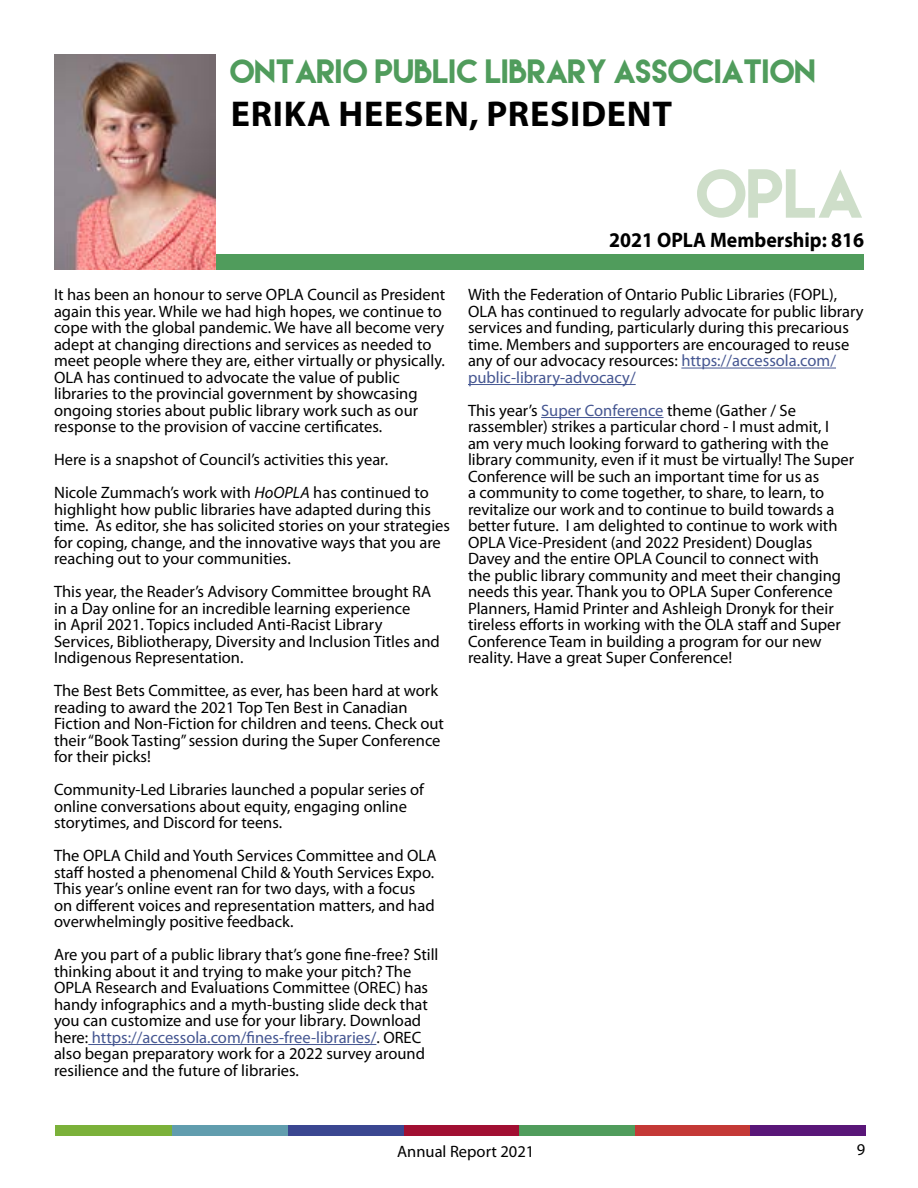
<style>
.page{position:relative;width:918px;height:1188px;background:#fff}
.page>*{position:absolute;margin:0;border:0;box-sizing:border-box;transform-origin:0 0}
.t1{font:61.5px "Lemon Milk";color:#cedec9}
.t2{font:700 36px "Myriad Pro";letter-spacing:.02em;color:#000}
.t3{font:30px "Lemon Milk";color:#509c5c}
.t4{font:700 21px "Myriad Pro";color:#000;scale:.94 1}
.t5{font:16.5px/16.5px "Myriad Pro";color:#000}
.s1{font-style:italic}
.s2{color:#465792}
</style>
<div class="page">
<div style="left:56px;top:1125px;width:116px;height:10px;background:#7bb13a"></div>
<div style="left:172px;top:1125px;width:116px;height:10px;background:#619dae"></div>
<div style="left:288px;top:1125px;width:116px;height:10px;background:#3b4791"></div>
<div style="left:404px;top:1125px;width:116px;height:10px;background:#a10f32"></div>
<div style="left:519px;top:1125px;width:116px;height:10px;background:#509c5c"></div>
<div style="left:635px;top:1125px;width:116px;height:10px;background:#c43936"></div>
<div style="left:750px;top:1125px;width:116px;height:10px;background:#591678"></div>
<hr style="left:88px;top:1044px;width:288px;height:1px;background:#465792">
<hr style="left:681px;top:368px;width:155px;height:1px;background:#465792">
<hr style="left:468px;top:384px;width:168px;height:1px;background:#465792">
<hr style="left:541px;top:417px;width:123px;height:1px;background:#465792">
<div style="left:55px;top:255px;width:809px;height:15px;background:#509c5c"></div>
<img style="left:55px;top:54px;width:160px;height:216px">
<h3 class="t3" style="left:230px;top:56px;width:588px">ONTARIO PUBLIC LIBRARY ASSOCIATION</h3>
<h2 class="t2" style="left:231px;top:94px;width:443px">ERIKA HEESEN, PRESIDENT</h2>
<h1 class="t1" style="left:697px;top:162px;width:168px">OPLA</h1>
<p class="t5" style="left:54px;top:286px;width:393px">It has been an honour to serve OPLA Council as President again this year. While we had high hopes, we continue to cope with the global pandemic. We have all become very adept at changing directions and services as needed to meet people where they are, either virtually or physically.<br>OLA has continued to advocate the value of public libraries to the provincial government by showcasing ongoing stories about public library work such as our response to the provision of vaccine certificates.</p>
<p class="t5" style="left:54px;top:443px;width:376px;line-height:33px">Here is a snapshot of Council’s activities this year.<br>Nicole Zummach’s work with <span class="s1">HoOPLA</span> has continued to</p>
<p class="t5" style="left:54px;top:501px;width:398px">highlight how public libraries have adapted during this time. As editor, she has solicited stories on your strategies for coping, change, and the innovative ways that you are reaching out to your communities.</p>
<p class="t5" style="left:54px;top:583px;width:387px">This year, the Reader’s Advisory Committee brought RA in a Day online for an incredible learning experience<br>in April 2021. Topics included Anti-Racist Library Services, Bibliotherapy, Diversity and Inclusion Titles and Indigenous Representation.</p>
<p class="t5" style="left:54px;top:682px;width:392px">The Best Bets Committee, as ever, has been hard at work reading to award the 2021 Top Ten Best in Canadian Fiction and Non-Fiction for children and teens. Check out their “Book Tasting” session during the Super Conference for their picks!</p>
<p class="t5" style="left:54px;top:781px;width:372px">Community-Led Libraries launched a popular series of online conversations about equity, engaging online storytimes, and Discord for teens.</p>
<p class="t5" style="left:54px;top:847px;width:384px">The OPLA Child and Youth Services Committee and OLA staff hosted a phenomenal Child &amp; Youth Services Expo.<br>This year’s online event ran for two days, with a focus on different voices and representation matters, and had overwhelmingly positive feedback.</p>
<p class="t5" style="left:54px;top:946px;width:386px">Are you part of a public library that’s gone fine-free? Still thinking about it and trying to make your pitch? The OPLA Research and Evaluations Committee (OREC) has handy infographics and a myth-busting slide deck that you can customize and use for your library. Download here: <span class="s2">https://accessola.com/fines-free-libraries/</span>. OREC also began preparatory work for a 2022 survey around resilience and the future of libraries.</p>
<p class="t4" style="left:609px;top:228px;width:273px">2021 OPLA Membership: 816</p>
<p class="t5" style="left:468px;top:286px;width:397px">With the Federation of Ontario Public Libraries (FOPL), OLA has continued to regularly advocate for public library services and funding, particularly during this precarious time. Members and supporters are encouraged to reuse any of our advocacy resources: <span class="s2">https://accessola.com/ public-library-advocacy/</span></p>
<p class="t5" style="left:468px;top:402px;width:388px">This year’s <span class="s2">Super Conference</span> theme (Gather / Se rassembler) strikes a particular chord - I must admit, I am very much looking forward to gathering with the library community, even if it must be virtually! The Super Conference will be such an important time for us as<br>a community to come together, to share, to learn, to revitalize our work and to continue to build towards a better future. I am delighted to continue to work with OPLA Vice-President (and 2022 President) Douglas Davey and the entire OPLA Council to connect with<br>the public library community and meet their changing needs this year. Thank you to OPLA Super Conference Planners, Hamid Printer and Ashleigh Dronyk for their tireless efforts in working with the OLA staff and Super Conference Team in building a program for our new reality. Have a great Super Conference!</p>
<p class="t5" style="left:397px;top:1143px;width:139px">Annual Report 2021</p>
<p class="t5" style="left:857px;top:1141px;width:10px">9</p>
</div>
